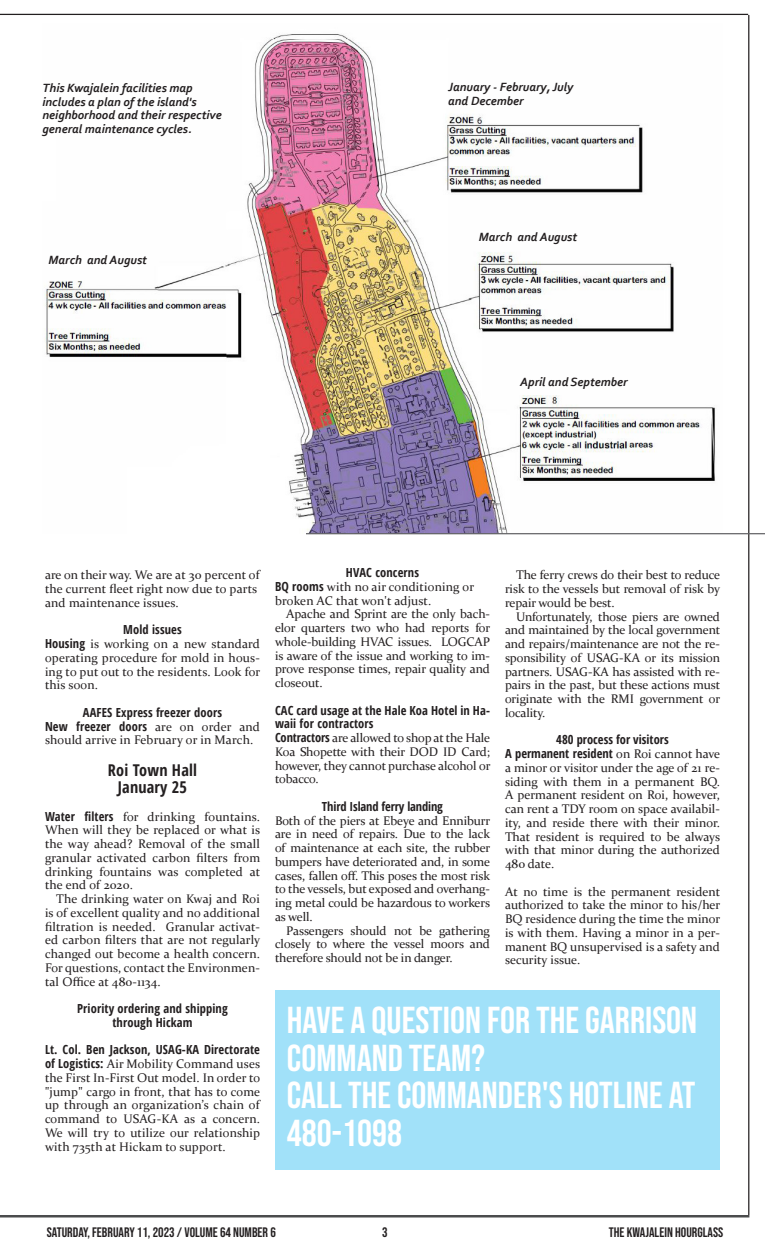
<style>
.page{position:relative;width:765px;height:1260px;background:#fff}
.page>*{position:absolute;margin:0;border:0;box-sizing:border-box;transform-origin:0 0}
.t1{font:37.5px/37.5px "Bebas Neue";color:#fff}
.t2{font:700 condensed 16.25px "Open Sans";letter-spacing:.01em;color:#231f20}
.t3{font:13.75px "Bebas Neue";color:#231f20}
.Body_Text{font:12.5px/13.8px "Constantia";color:#231f20;text-align:justify}
.t4{font:italic 700 12.5px/13.8px "Corbel";color:#231f20}
.t5{font:700 condensed 12.5px/13.8px "Open Sans";letter-spacing:.01em;color:#231f20}
.t6{font:700 condensed 12.5px "Open Sans";letter-spacing:-.01em;color:#231f20}
.s1{font-family:"Open Sans";font-weight:700;font-stretch:condensed}
</style>
<div class="page">
<img style="left:44px;top:34px;width:671px;height:499px">
<hr style="left:0;top:1215px;width:749px;height:3px;background:#4b4c4d">
<div style="left:275px;top:990px;width:445px;height:180px;background:#a1e1f9"></div>
<hr style="left:0;top:14px;width:748px;height:1px;background:#231f20">
<hr style="left:748px;top:15px;width:1px;height:1200px;background:#231f20">
<hr style="left:306px;top:533px;width:459px;height:1px;background:#656568">
<p class="t4" style="left:42px;top:80px;width:181px">This Kwajalein facilities map includes a plan of the island's neighborhood and their respective general maintenance cycles.</p>
<p class="t4" style="left:448px;top:80px;width:127px">January - February, July and December</p>
<p class="t4" style="left:49px;top:253px;width:100px">March and August</p>
<p class="t4" style="left:479px;top:230px;width:100px">March and August</p>
<p class="t4" style="left:520px;top:375px;width:109px">April and September</p>
<p class="Body_Text" style="left:45px;top:568px;width:216px;text-align:left">are on their way. We are at 30 percent of the current fleet right now due to parts and maintenance issues.</p>
<p class="t5" style="left:123px;top:623px;width:60px">Mold issues</p>
<p class="Body_Text" style="left:45px;top:636px;width:217px"><span class="s1">Housing</span> is working on a new standard operating procedure for mold in hous&shy;ing to put out to the residents. Look for this soon.</p>
<p class="t5" style="left:83px;top:705px;width:141px">AAFES Express freezer doors</p>
<p class="Body_Text" style="left:45px;top:719px;width:216px"><span class="s1">New freezer doors</span> are on order and should arrive in February or in March.</p>
<p class="t2" style="left:108px;top:758px;width:91px">Roi Town Hall</p>
<p class="t2" style="left:118px;top:776px;width:71px">January 25</p>
<p class="Body_Text" style="left:45px;top:809px;width:217px"><span class="s1">Water filters</span> for drinking fountains.<br>When will they be replaced or what is the way ahead? Removal of the small granular activated carbon filters from drinking fountains was completed at the end of 2020.</p>
<p class="Body_Text" style="left:45px;top:891px;width:217px;text-indent:11px">The drinking water on Kwaj and Roi is of excellent quality and no additional filtration is needed. Granular activat&shy;ed carbon filters that are not regularly changed out become a health concern.<br>For questions, contact the Environmen&shy;tal Office at 480-1134.</p>
<p class="t5" style="left:77px;top:1001px;width:152px">Priority ordering and shipping</p>
<p class="t5" style="left:112px;top:1015px;width:82px">through Hickam</p>
<p class="Body_Text" style="left:45px;top:1043px;width:217px"><span class="s1">Lt. Col. Ben Jackson, USAG-KA Directorate of Logistics:</span> Air Mobility Command uses the First In-First Out model. In order to "jump" cargo in front, that has to come up through an organization’s chain of command to USAG-KA as a concern.<br>We will try to utilize our relationship with 735th at Hickam to support.</p>
<p class="t5" style="left:346px;top:565px;width:75px">HVAC concerns</p>
<p class="Body_Text" style="left:275px;top:579px;width:201px"><span class="s1">BQ rooms</span> with no air conditioning or broken AC that won't adjust.</p>
<p class="Body_Text" style="left:275px;top:607px;width:217px;text-indent:11px">Apache and Sprint are the only bach&shy;elor quarters two who had reports for whole-building HVAC issues. LOGCAP is aware of the issue and working to im&shy;prove response times, repair quality and closeout.</p>
<p class="t5" style="left:275px;top:703px;width:217px">CAC card usage at the Hale Koa Hotel in Ha&shy;waii for contractors</p>
<p class="Body_Text" style="left:275px;top:730px;width:217px"><span class="s1">Contractors</span> are allowed to shop at the Hale Koa Shopette with their DOD ID Card; however, they cannot purchase alcohol or tobacco.</p>
<p class="t6" style="left:322px;top:798px;width:123px">Third Island ferry landing</p>
<p class="Body_Text" style="left:275px;top:813px;width:217px">Both of the piers at Ebeye and Enniburr are in need of repairs. Due to the lack of maintenance at each site, the rubber bumpers have deteriorated and, in some cases, fallen off. This poses the most risk to the vessels, but exposed and overhang&shy;ing metal could be hazardous to workers as well.</p>
<p class="Body_Text" style="left:275px;top:923px;width:217px;text-indent:11px">Passengers should not be gathering closely to where the vessel moors and therefore should not be in danger.</p>
<p class="Body_Text" style="left:505px;top:568px;width:217px;text-indent:11px">The ferry crews do their best to reduce risk to the vessels but removal of risk by repair would be best.</p>
<p class="Body_Text" style="left:505px;top:609px;width:217px;text-indent:11px">Unfortunately, those piers are owned and maintained by the local government and repairs/maintenance are not the re&shy;sponsibility of USAG-KA or its mission partners. USAG-KA has assisted with re&shy;pairs in the past, but these actions must originate with the RMI government or locality.</p>
<p class="t5" style="left:556px;top:733px;width:114px">480 process for visitors</p>
<p class="Body_Text" style="left:505px;top:746px;width:217px"><span class="s1">A permanent resident</span> on Roi cannot have a minor or visitor under the age of 21 re&shy;siding with them in a permanent BQ.<br>A permanent resident on Roi, however, can rent a TDY room on space availabil&shy;ity, and reside there with their minor.<br>That resident is required to be always with that minor during the authorized 480 date.</p>
<p class="Body_Text" style="left:505px;top:884px;width:217px">At no time is the permanent resident authorized to take the minor to his/her BQ residence during the time the minor is with them. Having a minor in a per&shy;manent BQ unsupervised is a safety and security issue.</p>
<p class="t1" style="left:287px;top:1001px;width:412px">HAVE A QUESTION FOR THE GARRISON<br>COMMAND TEAM?</p>
<p class="t1" style="left:287px;top:1076px;width:410px">CALL THE COMMANDER'S HOTLINE AT<br>480-1098</p>
<p class="t3" style="left:47px;top:1225px;width:231px">SATURDAY, FEBRUARY 11, 2023 / VOLUME 64 NUMBER 6</p>
<p class="t3" style="left:382px;top:1224px;width:7px">3</p>
<p class="t3" style="left:609px;top:1225px;width:116px">THE KWAJALEIN HOURGLASS</p>
</div>
